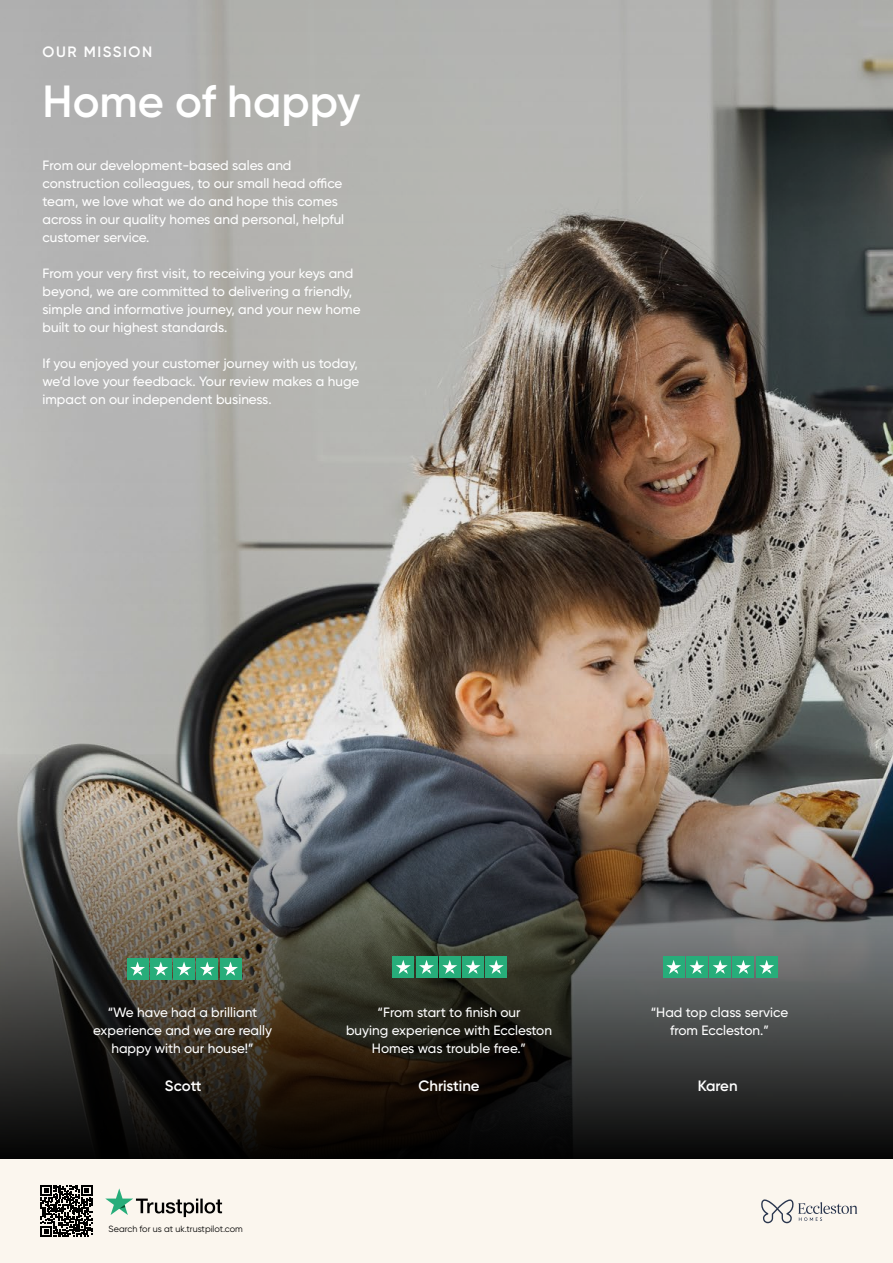
<style>
.page{position:relative;width:893px;height:1263px;background:#fff}
.page>*{position:absolute;margin:0;border:0;box-sizing:border-box;transform-origin:0 0}
.t1{font:600 45px "Gilroy";color:#fff}
.t2{font:600 15px "Gilroy";color:#fff}
.t3{font:600 15px "Gilroy";letter-spacing:.105em;color:#fff}
.t4{font:500 13.5px/18px "Gilroy";color:#fff;text-align:center}
.t5{font:9px "Gilroy";color:#000}
</style>
<div class="page">
<img style="left:0;top:0;width:893px;height:755px">
<img style="left:0;top:755px;width:893px;height:405px">
<div style="left:0;top:1160px;width:893px;height:103px;background:#fbf6ee"></div>
<svg style="left:105px;top:1189px;width:117px;height:28px"></svg>
<svg style="left:41px;top:1185px;width:51px;height:52px"></svg>
<svg style="left:761px;top:1199px;width:96px;height:24px"></svg>
<div style="left:127px;top:958px;width:21px;height:21px;background:#27ad7a"></div>
<svg style="left:130px;top:961px;width:15px;height:15px"></svg>
<div style="left:150px;top:958px;width:21px;height:21px;background:#27ad7a"></div>
<svg style="left:153px;top:961px;width:15px;height:15px"></svg>
<div style="left:173px;top:958px;width:22px;height:21px;background:#27ad7a"></div>
<svg style="left:177px;top:961px;width:14px;height:15px"></svg>
<div style="left:197px;top:958px;width:21px;height:21px;background:#27ad7a"></div>
<svg style="left:200px;top:961px;width:15px;height:15px"></svg>
<div style="left:220px;top:958px;width:21px;height:21px;background:#27ad7a"></div>
<svg style="left:223px;top:961px;width:15px;height:15px"></svg>
<div style="left:393px;top:956px;width:21px;height:21px;background:#27ad7a"></div>
<svg style="left:396px;top:960px;width:15px;height:14px"></svg>
<div style="left:416px;top:956px;width:21px;height:21px;background:#27ad7a"></div>
<svg style="left:419px;top:960px;width:15px;height:14px"></svg>
<div style="left:439px;top:956px;width:21px;height:21px;background:#27ad7a"></div>
<svg style="left:442px;top:960px;width:15px;height:14px"></svg>
<div style="left:462px;top:956px;width:22px;height:21px;background:#27ad7a"></div>
<svg style="left:466px;top:960px;width:14px;height:14px"></svg>
<div style="left:486px;top:956px;width:21px;height:21px;background:#27ad7a"></div>
<svg style="left:489px;top:960px;width:15px;height:14px"></svg>
<div style="left:663px;top:956px;width:21px;height:21px;background:#27ad7a"></div>
<svg style="left:666px;top:960px;width:15px;height:14px"></svg>
<div style="left:686px;top:956px;width:21px;height:21px;background:#27ad7a"></div>
<svg style="left:689px;top:960px;width:15px;height:14px"></svg>
<div style="left:710px;top:956px;width:21px;height:21px;background:#27ad7a"></div>
<svg style="left:713px;top:960px;width:15px;height:14px"></svg>
<div style="left:733px;top:956px;width:21px;height:21px;background:#27ad7a"></div>
<svg style="left:736px;top:960px;width:15px;height:14px"></svg>
<div style="left:756px;top:956px;width:21px;height:21px;background:#27ad7a"></div>
<svg style="left:759px;top:960px;width:15px;height:14px"></svg>
<p class="t3" style="left:43px;top:43px;width:111px">OUR MISSION</p>
<h1 class="t1" style="left:43px;top:73px;width:320px">Home of happy</h1>
<p class="t4" style="left:43px;top:156px;width:303px;text-align:left">From our development-based sales and construction colleagues, to our small head office team, we love what we do and hope this comes across in our quality homes and personal, helpful customer service.</p>
<p class="t4" style="left:43px;top:264px;width:320px;text-align:left">From your very first visit, to receiving your keys and beyond, we are committed to delivering a friendly, simple and informative journey, and your new home built to our highest standards.</p>
<p class="t4" style="left:43px;top:354px;width:318px;text-align:justify">If you enjoyed your customer journey with us today, we’d love your feedback. Your review makes a huge impact on our independent business.</p>
<p class="t4" style="left:93px;top:1003px;width:180px">“We have had a brilliant experience and we are really happy with our house!”</p>
<p class="t4" style="left:651px;top:1003px;width:139px">“Had top class service from Eccleston.”</p>
<p class="t4" style="left:346px;top:1003px;width:207px">“From start to finish our<br>buying experience with Eccleston<br>Homes was trouble free.”</p>
<p class="t2" style="left:165px;top:1077px;width:38px">Scott</p>
<p class="t2" style="left:418px;top:1077px;width:63px">Christine</p>
<p class="t2" style="left:698px;top:1077px;width:41px">Karen</p>
<p class="t5" style="left:109px;top:1223px;width:136px">Search for us at uk.trustpilot.com</p>
</div>
